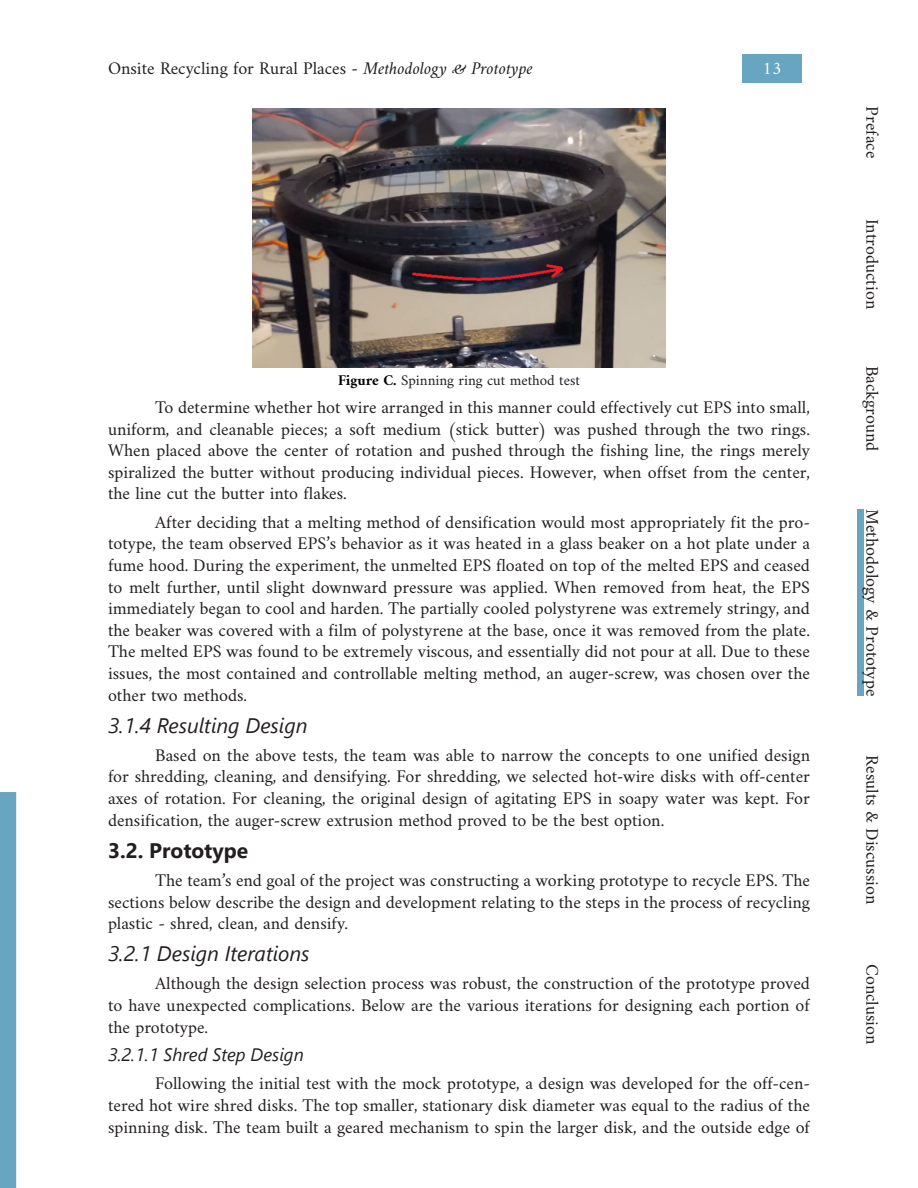
<style>
.page{position:relative;width:918px;height:1188px;background:#fff}
.page>*{position:absolute;margin:0;border:0;box-sizing:border-box;transform-origin:0 0}
.Subsection_Heading{font:italic 21px "Segoe UI";color:#231f20}
.Section_Heading{font:700 21px "Segoe UI";color:#231f20}
.t1{font:18px/21.6px "Amiri";color:#231f20;text-align:justify}
.Subsubsection_Headin{font:italic 18px "Segoe UI";color:#231f20}
.t2{font:18px "Amiri";color:#fff}
.Figure_Caption{font:15px "Amiri";color:#231f20}
.s1{font-style:italic}
.s2{font-weight:700;color:#000}
</style>
<div class="page">
<div style="left:743px;top:55px;width:59px;height:28px;background:#68a5c0"></div>
<div style="left:858px;top:509px;width:6px;height:187px;background:#68a5c0"></div>
<div style="left:0;top:792px;width:16px;height:396px;background:#68a5c0"></div>
<img style="left:253px;top:108px;width:412px;height:260px">
<p class="t1" style="left:108px;top:57px;width:427px">Onsite Recycling for Rural Places - <span class="s1">Methodology &amp; Prototype</span></p>
<p class="t2" style="left:763px;top:57px;width:21px">13</p>
<p class="Figure_Caption" style="left:338px;top:371px;width:243px"><span class="s2">Figure C.</span> Spinning ring cut method test</p>
<p class="t1" style="left:108px;top:396px;width:704px;text-indent:47px">To determine whether hot wire arranged in this manner could effectively cut EPS into small, uniform, and cleanable pieces; a soft medium (stick butter) was pushed through the two rings.<br>When placed above the center of rotation and pushed through the fishing line, the rings merely spiralized the butter without producing individual pieces. However, when offset from the center, the line cut the butter into flakes.</p>
<p class="t1" style="left:108px;top:511px;width:704px;text-indent:47px">After deciding that a melting method of densification would most appropriately fit the pro&shy;totype, the team observed EPS’s behavior as it was heated in a glass beaker on a hot plate under a fume hood. During the experiment, the unmelted EPS floated on top of the melted EPS and ceased to melt further, until slight downward pressure was applied. When removed from heat, the EPS immediately began to cool and harden. The partially cooled polystyrene was extremely stringy, and the beaker was covered with a film of polystyrene at the base, once it was removed from the plate.<br>The melted EPS was found to be extremely viscous, and essentially did not pour at all. Due to these issues, the most contained and controllable melting method, an auger-screw, was chosen over the other two methods.</p>
<p class="Subsection_Heading" style="left:108px;top:705px;width:201px">3.1.4 Resulting Design</p>
<p class="t1" style="left:108px;top:744px;width:704px;text-indent:47px">Based on the above tests, the team was able to narrow the concepts to one unified design for shredding, cleaning, and densifying. For shredding, we selected hot-wire disks with off-center axes of rotation. For cleaning, the original design of agitating EPS in soapy water was kept. For densification, the auger-screw extrusion method proved to be the best option.</p>
<p class="Section_Heading" style="left:108px;top:830px;width:142px">3.2. Prototype</p>
<p class="t1" style="left:108px;top:869px;width:704px;text-indent:47px">The team’s end goal of the project was constructing a working prototype to recycle EPS. The sections below describe the design and development relating to the steps in the process of recycling plastic - shred, clean, and densify.</p>
<p class="Subsection_Heading" style="left:108px;top:934px;width:203px">3.2.1 Design Iterations</p>
<p class="t1" style="left:108px;top:972px;width:703px;text-indent:47px">Although the design selection process was robust, the construction of the prototype proved to have unexpected complications. Below are the various iterations for designing each portion of the prototype.</p>
<p class="Subsubsection_Headin" style="left:108px;top:1038px;width:197px">3.2.1.1 Shred Step Design</p>
<p class="t1" style="left:108px;top:1072px;width:704px;text-indent:47px">Following the initial test with the mock prototype, a design was developed for the off-cen&shy;tered hot wire shred disks. The top smaller, stationary disk diameter was equal to the radius of the spinning disk. The team built a geared mechanism to spin the larger disk, and the outside edge of</p>
<p class="t1" style="left:883px;top:106px;width:53px;rotate:90deg">Preface</p>
<p class="t1" style="left:883px;top:219px;width:92px;rotate:90deg">Introduction</p>
<p class="t1" style="left:883px;top:366px;width:87px;rotate:90deg">Background</p>
<p class="t1" style="left:883px;top:509px;width:188px;rotate:90deg">Methodology &amp; Prototype</p>
<p class="t1" style="left:883px;top:755px;width:151px;rotate:90deg">Results &amp; Discussion</p>
<p class="t1" style="left:883px;top:964px;width:82px;rotate:90deg">Conclusion</p>
</div>
